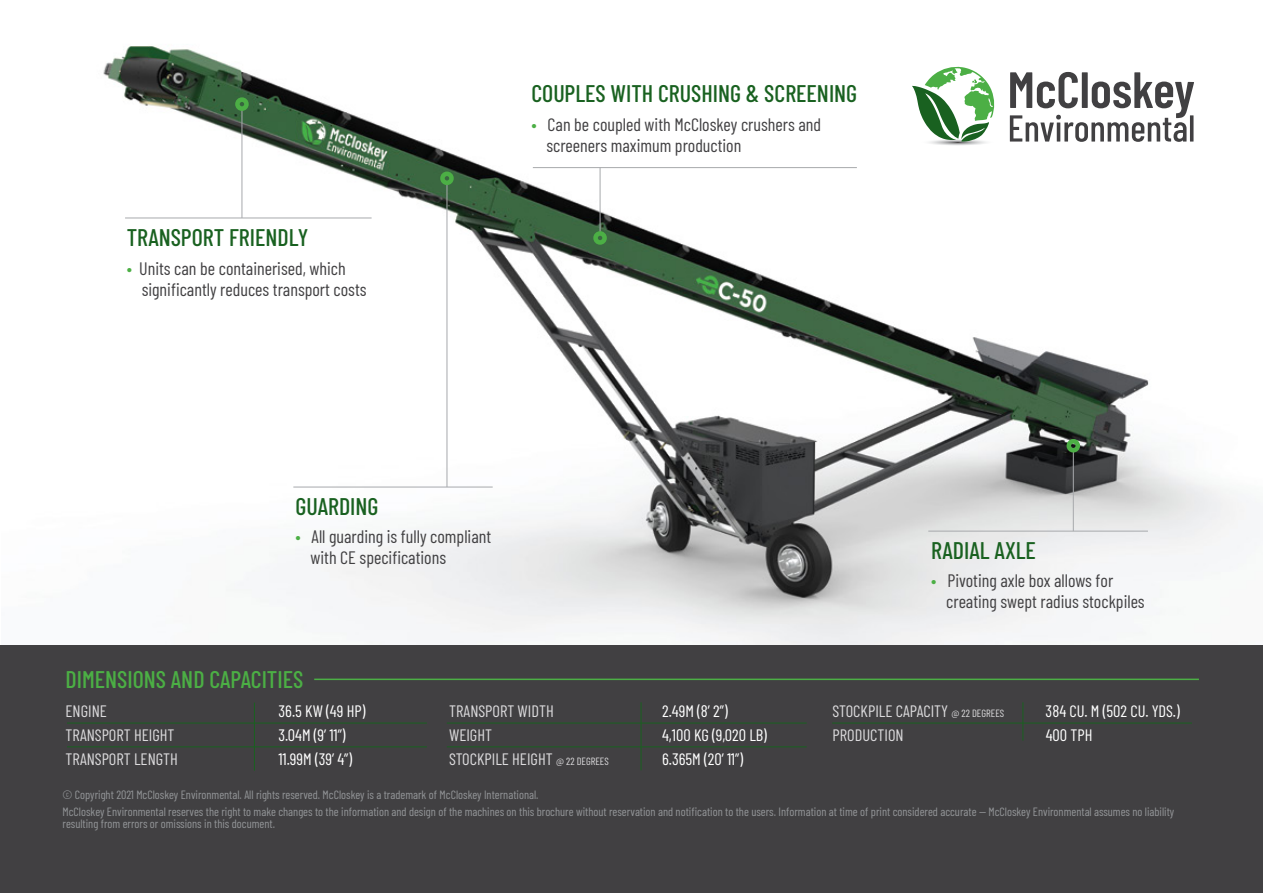
<style>
.page{position:relative;width:1263px;height:893px;background:#fff}
.page>*{position:absolute;margin:0;border:0;box-sizing:border-box;transform-origin:0 0}
.t1{font:500 24px "Barlow Condensed";color:#196120}
.t2{font:500 24px "Barlow Condensed";color:#4caf45}
.t3{font:18px/21px "Barlow Condensed";color:#414042}
.t4{font:16.5px "Barlow Condensed";color:#dcdbdd}
.t5{font:16.5px "Barlow Condensed";color:#fff}
.t6{font:12px/12px "Barlow Condensed";color:#939598}
.s1{color:#4caf45}
.s2{font-size:10.5px}
</style>
<div class="page">
<img style="left:103px;top:46px;width:1146px;height:599px">
<div style="left:0;top:645px;width:1263px;height:248px;background:#414042"></div>
<svg style="left:920px;top:138px;width:74px;height:8px"></svg>
<svg style="left:1010px;top:72px;width:184px;height:70px"></svg>
<hr style="left:1190px;top:115px;width:3px;height:27px;background:#414042">
<svg style="left:912px;top:66px;width:83px;height:76px"></svg>
<hr style="left:314px;top:679px;width:885px;height:1px;background:#4caf45">
<hr style="left:928px;top:531px;width:220px;height:1px;background:#a7a9ac">
<hr style="left:1073px;top:449px;width:1px;height:82px;background:#a7a9ac">
<div style="left:1066px;top:439px;width:14px;height:13px;border:5px solid #4caf45;border-radius:50%"></div>
<hr style="left:125px;top:218px;width:247px;height:1px;background:#a7a9ac">
<hr style="left:242px;top:107px;width:1px;height:111px;background:#a7a9ac">
<div style="left:235px;top:97px;width:14px;height:14px;border:5px solid #4caf45;border-radius:50%"></div>
<hr style="left:293px;top:487px;width:200px;height:1px;background:#a7a9ac">
<hr style="left:447px;top:181px;width:1px;height:306px;background:#a7a9ac">
<div style="left:440px;top:172px;width:14px;height:13px;border:5px solid #4caf45;border-radius:50%"></div>
<hr style="left:533px;top:167px;width:324px;height:1px;background:#a7a9ac">
<hr style="left:600px;top:168px;width:1px;height:67px;background:#a7a9ac">
<div style="left:593px;top:231px;width:14px;height:14px;border:5px solid #4caf45;border-radius:50%"></div>
<hr style="left:447px;top:723px;width:360px;height:1px;background:#196120">
<hr style="left:447px;top:747px;width:360px;height:1px;background:#196120">
<hr style="left:67px;top:723px;width:360px;height:1px;background:#196120">
<hr style="left:67px;top:747px;width:360px;height:1px;background:#196120">
<hr style="left:254px;top:703px;width:1px;height:68px;background:#196120">
<hr style="left:641px;top:702px;width:1px;height:68px;background:#196120">
<hr style="left:832px;top:723px;width:360px;height:1px;background:#196120">
<hr style="left:1023px;top:702px;width:1px;height:39px;background:#196120">
<h1 class="t1" style="left:127px;top:224px;width:183px">TRANSPORT FRIENDLY</h1>
<h2 class="t3" style="left:142px;top:259px;width:226px;text-indent:-15px"><span class="s1">ï</span> Units can be containerised, which significantly reduces transport costs</h2>
<h1 class="t1" style="left:531px;top:80px;width:327px">COUPLES WITH CRUSHING &amp; SCREENING</h1>
<h2 class="t3" style="left:546px;top:115px;width:276px;text-indent:-15px"><span class="s1">ï</span> Can be coupled with McCloskey crushers and screeners maximum production</h2>
<h1 class="t1" style="left:295px;top:492px;width:85px">GUARDING</h1>
<h2 class="t3" style="left:310px;top:528px;width:182px;text-indent:-15px"><span class="s1">ï</span> All guarding is fully compliant with CE specifications</h2>
<h1 class="t2" style="left:66px;top:666px;width:239px">DIMENSIONS AND CAPACITIES</h1>
<h1 class="t1" style="left:931px;top:537px;width:106px">RADIAL AXLE</h1>
<h2 class="t3" style="left:946px;top:572px;width:200px;text-indent:-15px"><span class="s1">ï</span> Pivoting axle box allows for creating swept radius stockpiles</h2>
<h3 class="t4" style="left:66px;top:699px;width:43px">ENGINE</h3>
<h3 class="t5" style="left:279px;top:705px;width:88px">36.5 KW (49 HP)</h3>
<h3 class="t4" style="left:66px;top:723px;width:111px">TRANSPORT HEIGHT</h3>
<h3 class="t5" style="left:279px;top:729px;width:68px">3.04M (9’ 11”)</h3>
<h3 class="t4" style="left:66px;top:753px;width:114px">TRANSPORT LENGTH</h3>
<h3 class="t5" style="left:279px;top:753px;width:75px">11.99M (39’ 4”)</h3>
<h3 class="t4" style="left:449px;top:699px;width:106px">TRANSPORT WIDTH</h3>
<h3 class="t5" style="left:662px;top:705px;width:67px">2.49M (8’ 2”)</h3>
<h3 class="t4" style="left:449px;top:723px;width:45px">WEIGHT</h3>
<h3 class="t5" style="left:662px;top:729px;width:106px">4,100 KG (9,020 LB)</h3>
<h3 class="t4" style="left:449px;top:747px;width:161px">STOCKPILE HEIGHT <span class="s2">@ 22 DEGREES</span></h3>
<h3 class="t5" style="left:662px;top:753px;width:82px">6.365M (20’ 11”)</h3>
<p class="t6" style="left:63px;top:788px;width:477px">© Copyright 2021 McCloskey Environmental. All rights reserved. McCloskey is a trademark of McCloskey International.</p>
<h3 class="t4" style="left:833px;top:699px;width:173px">STOCKPILE CAPACITY <span class="s2">@ 22 DEGREES</span></h3>
<h3 class="t5" style="left:1046px;top:699px;width:136px">384 CU. M (502 CU. YDS.)</h3>
<h3 class="t4" style="left:833px;top:723px;width:73px">PRODUCTION</h3>
<h3 class="t5" style="left:1046px;top:729px;width:48px">400 TPH</h3>
<p class="t6" style="left:63px;top:805px;width:1113px">McCloskey Environmental reserves the right to make changes to the information and design of the machines on this brochure without reservation and notification to the users. Information at time of print considered accurate — McCloskey Environmental assumes no liability resulting from errors or omissions in this document.</p>
</div>
